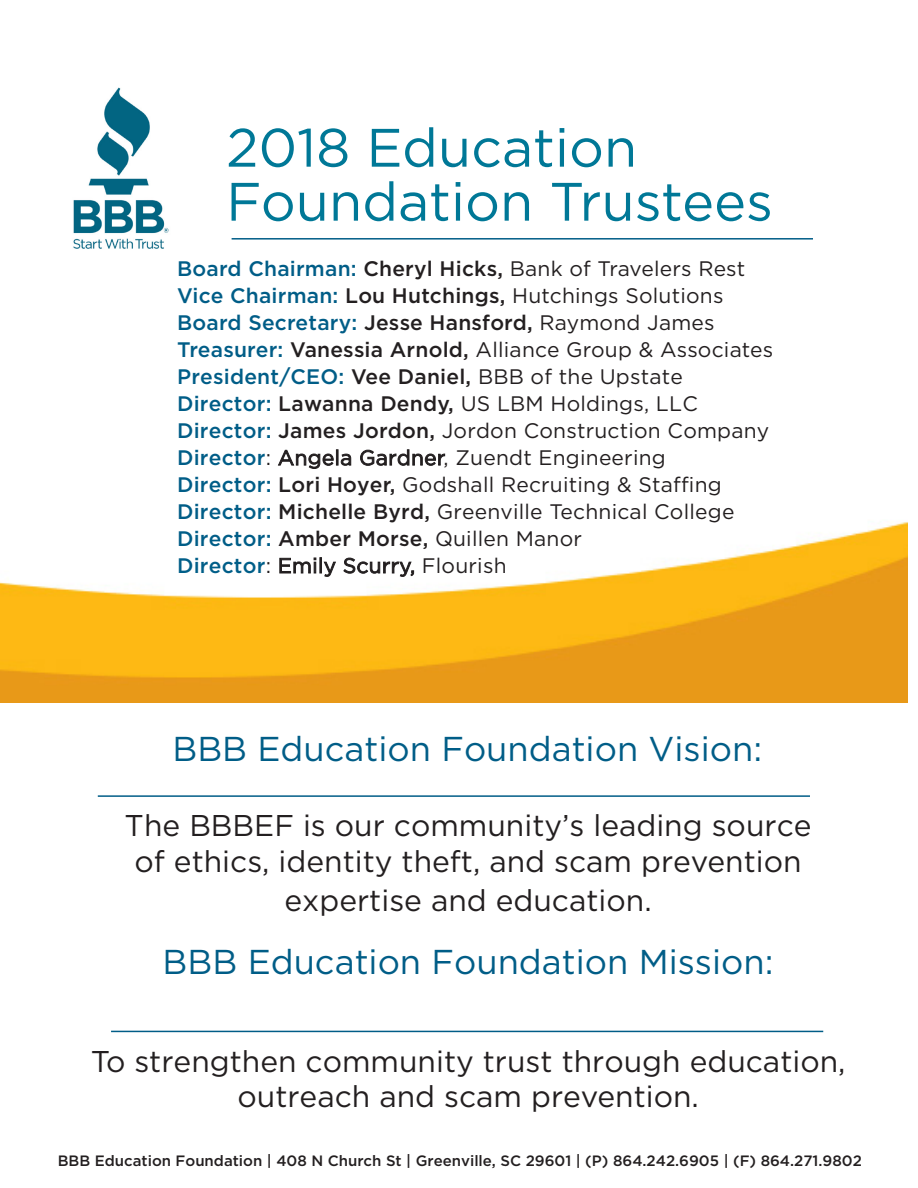
<style>
.page{position:relative;width:918px;height:1188px;background:#fff}
.page>*{position:absolute;margin:0;border:0;box-sizing:border-box;transform-origin:0 0}
.t1{font:54px "Gotham";color:#007897}
.t2{font:34.5px "Gotham";color:#005d87}
.t3{font:30px/34.8px "Gotham";color:#231f20;text-align:center}
.t4{font:21px/27px "Gotham";letter-spacing:.01em;color:#231f20}
.t5{font:500 15px "Gotham";color:#231f20}
.s1{font-weight:500;color:#005d87}
.s2{font-weight:500}
.s3{font-weight:500;color:#005e88}
</style>
<div class="page">
<img style="left:73px;top:87px;width:96px;height:162px">
<hr style="left:232px;top:238px;width:581px;height:2px;background:#005d87">
<hr style="left:111px;top:1031px;width:712px;height:1px;background:#005d87">
<img style="left:0;top:522px;width:907px;height:180px">
<hr style="left:98px;top:795px;width:712px;height:2px;background:#005d87">
<p class="t1" style="left:226px;top:113px;width:412px">2018 Education</p>
<p class="t1" style="left:226px;top:167px;width:548px">Foundation Trustees</p>
<p class="t4" style="left:177px;top:255px;width:598px"><span class="s1">Board Chairman:</span> <span class="s2">Cheryl Hicks,</span> Bank of Travelers Rest <span class="s1">Vice Chairman:</span> <span class="s2">Lou Hutchings,</span> Hutchings Solutions <span class="s1">Board Secretary:</span> <span class="s2">Jesse Hansford,</span> Raymond James <span class="s1">Treasurer:</span> <span class="s2">Vanessia Arnold,</span> Alliance Group &amp; Associates <span class="s1">President/CEO:</span> <span class="s2">Vee Daniel,</span> BBB of the Upstate <span class="s1">Director:</span> <span class="s2">Lawanna Dendy,</span> US LBM Holdings, LLC <span class="s1">Director:</span> <span class="s2">James Jordon,</span> Jordon Construction Company <span class="s1">Director</span>: Angela Gardner, Zuendt Engineering<br><span class="s1">Director:</span> <span class="s2">Lori Hoyer,</span> Godshall Recruiting &amp; Staffing <span class="s1">Director:</span> <span class="s2">Michelle Byrd,</span> Greenville Technical College <span class="s1">Director:</span> <span class="s2">Amber Morse,</span> Quillen Manor<br><span class="s3">Director</span>: Emily Scurry, Flourish</p>
<p class="t2" style="left:172px;top:726px;width:591px">BBB Education Foundation Vision:</p>
<p class="t3" style="left:125px;top:807px;width:688px;line-height:36px">The BBBEF is our community’s leading source of ethics, identity theft, and scam prevention</p>
<p class="t3" style="left:285px;top:883px;width:369px">expertise and education.</p>
<p class="t2" style="left:163px;top:940px;width:612px">BBB Education Foundation Mission:</p>
<p class="t3" style="left:91px;top:1043px;width:756px">To strengthen community trust through education, outreach and scam prevention.</p>
<p class="t5" style="left:58px;top:1151px;width:806px">BBB Education Foundation | 408 N Church St | Greenville, SC 29601 | (P) 864.242.6905 | (F) 864.271.9802</p>
</div>
